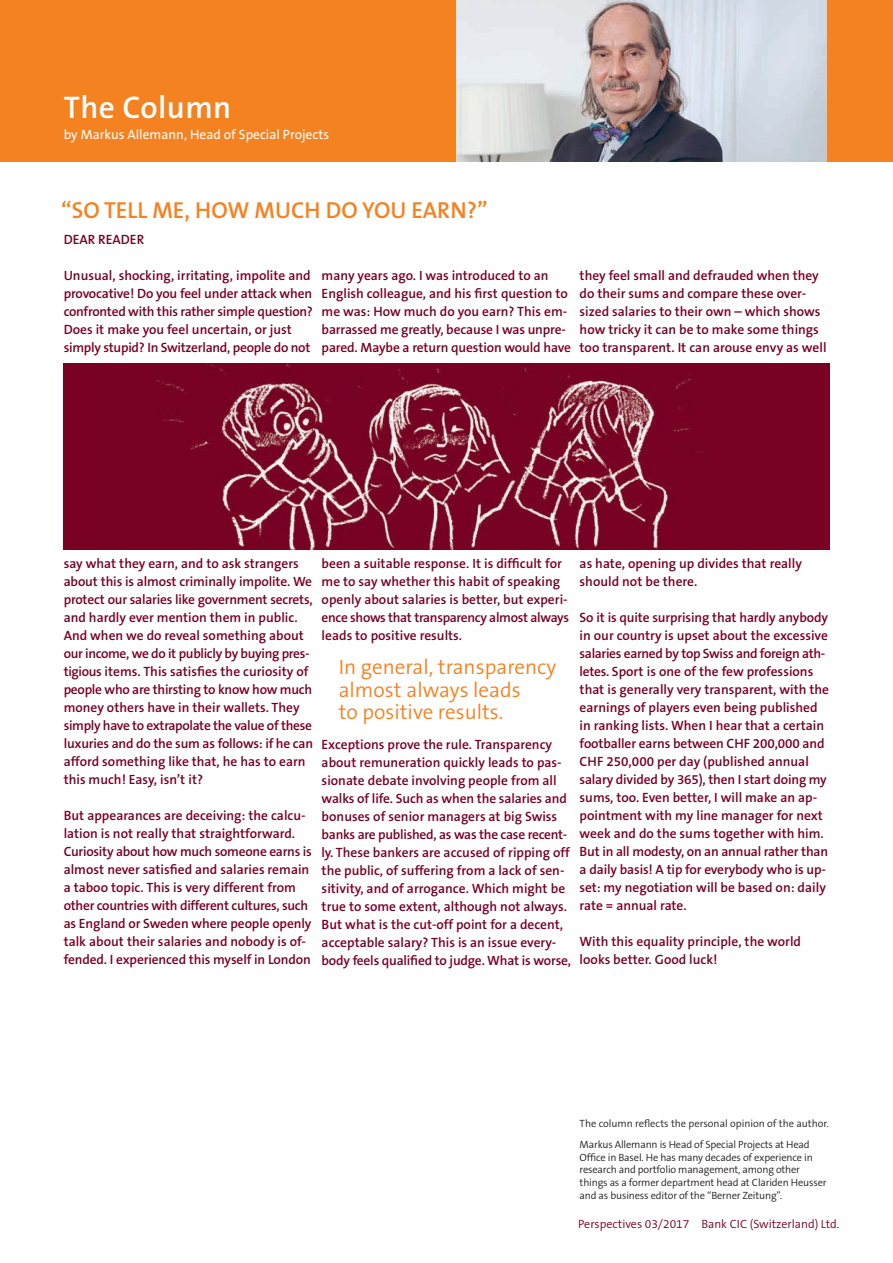
<style>
.page{position:relative;width:893px;height:1263px;background:#fff}
.page>*{position:absolute;margin:0;border:0;box-sizing:border-box;transform-origin:0 0}
.t1{font:600 31.5px "The Sans B6";letter-spacing:.015em;color:#fff}
.t2{font:600 23.25px "The Sans B6";color:#f58220}
.t3{font:300 21px/22.5px "The Sans B4";color:#f58220}
.t4{font:600 13.5px/18px "The Sans B6";color:#770124}
.t5{font:13.5px "The Sans B5 Plain";color:#fff}
.t6{font:300 12px "The Sans B4";color:#770124}
.t7{font:300 10.5px/12.6px "The Sans B4";letter-spacing:-.015em;color:#231f20}
</style>
<div class="page">
<img style="left:64px;top:363px;width:765px;height:186px">
<div style="left:0;top:0;width:893px;height:162px;background:#f58220"></div>
<img style="left:457px;top:0;width:369px;height:162px">
<h1 class="t1" style="left:64px;top:91px;width:169px">The Column</h1>
<p class="t5" style="left:64px;top:127px;width:267px">by Markus Allemann, Head of Special Projects</p>
<h2 class="t2" style="left:61px;top:198px;width:428px">“SO TELL ME, HOW MUCH DO YOU EARN?”</h2>
<p class="t4" style="left:64px;top:231px;width:82px">DEAR READER</p>
<p class="t4" style="left:64px;top:267px;width:251px">Unusual, shocking, irritating, impolite and provocative! Do you feel under attack when confronted with this rather simple question?<br>Does it make you feel uncertain, or just simply stupid? In Switzerland, people do not</p>
<p class="t4" style="left:322px;top:267px;width:251px">many years ago. I was introduced to an English colleague, and his first question to me was: How much do you earn? This em&shy;barrassed me greatly, because I was unpre&shy;pared. Maybe a return question would have</p>
<p class="t4" style="left:580px;top:267px;width:248px">they feel small and defrauded when they do their sums and compare these over&shy;sized salaries to their own – which shows how tricky it can be to make some things too transparent. It can arouse envy as well</p>
<p class="t4" style="left:64px;top:555px;width:251px">say what they earn, and to ask strangers about this is almost criminally impolite. We protect our salaries like government secrets, and hardly ever mention them in public.<br>And when we do reveal something about our income, we do it publicly by buying pres&shy;tigious items. This satisfies the curiosity of people who are thirsting to know how much money others have in their wallets. They simply have to extrapolate the value of these luxuries and do the sum as follows: if he can afford something like that, he has to earn this much! Easy, isn’t it?</p>
<p class="t4" style="left:64px;top:807px;width:250px">But appearances are deceiving: the calcu&shy;lation is not really that straightforward.<br>Curiosity about how much someone earns is almost never satisfied and salaries remain a taboo topic. This is very different from other countries with different cultures, such as England or Sweden where people openly talk about their salaries and nobody is of&shy;fended. I experienced this myself in London</p>
<p class="t4" style="left:322px;top:555px;width:249px">been a suitable response. It is difficult for me to say whether this habit of speaking openly about salaries is better, but experi&shy;ence shows that transparency almost always leads to positive results.</p>
<h3 class="t3" style="left:339px;top:657px;width:219px">In general, transparency almost always leads<br>to positive results.</h3>
<p class="t4" style="left:322px;top:735px;width:251px">Exceptions prove the rule. Transparency about remuneration quickly leads to pas&shy;sionate debate involving people from all walks of life. Such as when the salaries and bonuses of senior managers at big Swiss banks are published, as was the case recent&shy;ly. These bankers are accused of ripping off the public, of suffering from a lack of sen&shy;sitivity, and of arrogance. Which might be true to some extent, although not always.<br>But what is the cut-off point for a decent, acceptable salary? This is an issue every&shy;body feels qualified to judge. What is worse,</p>
<p class="t4" style="left:580px;top:555px;width:224px">as hate, opening up divides that really should not be there.</p>
<p class="t4" style="left:580px;top:609px;width:251px">So it is quite surprising that hardly anybody in our country is upset about the excessive salaries earned by top Swiss and foreign ath&shy;letes. Sport is one of the few professions that is generally very transparent, with the earnings of players even being published in ranking lists. When I hear that a certain footballer earns between CHF 200,000 and CHF 250,000 per day (published annual salary divided by 365), then I start doing my sums, too. Even better, I will make an ap&shy;pointment with my line manager for next week and do the sums together with him.<br>But in all modesty, on an annual rather than a daily basis! A tip for everybody who is up&shy;set: my negotiation will be based on: daily rate = annual rate.</p>
<p class="t4" style="left:580px;top:933px;width:223px">With this equality principle, the world looks better. Good luck!</p>
<p class="t7" style="left:580px;top:1112px;width:251px;line-height:21.6px">The column reflects the personal opinion of the author.<br>Markus Allemann is Head of Special Projects at Head</p>
<p class="t7" style="left:580px;top:1151px;width:248px">Office in Basel. He has many decades of experience in research and portfolio management, among other things as a former department head at Clariden Heusser and as business editor of the “Berner Zeitung”.</p>
<p class="t6" style="left:578px;top:1217px;width:263px">Perspectives 03/2017 Bank CIC (Switzerland) Ltd.</p>
</div>
